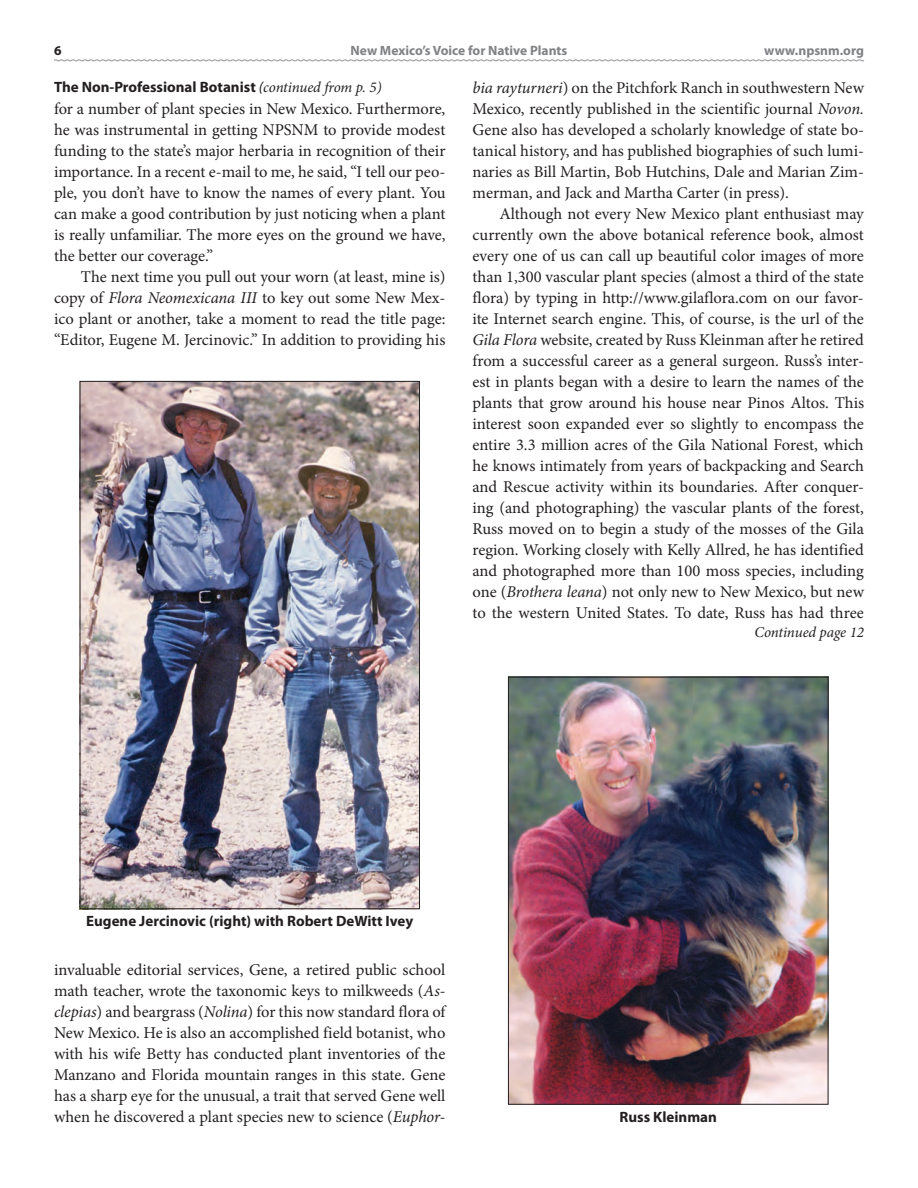
<style>
.page{position:relative;width:918px;height:1188px;background:#fff}
.page>*{position:absolute;margin:0;border:0;box-sizing:border-box;transform-origin:0 0}
.t1{font:16.5px/21px "Minion Pro";color:#231f20;text-align:justify}
.t2{font:700 15px "Myriad Pro";color:#231f20}
.t3{font:italic 15px "Minion Pro";letter-spacing:-.005em;color:#231f20}
.t4{font:700 13.5px "Myriad Pro";color:#808285}
.t5{font:700 13.5px "Myriad Pro";color:#231f20}
.s1{font-weight:400;font-style:italic}
.s2{font-family:"Minion Pro";font-weight:400;font-style:italic}
.s3{font-style:italic}
</style>
<div class="page">
<svg style="left:54px;top:59px;width:810px;height:3px"></svg>
<img style="left:82px;top:383px;width:336px;height:524px">
<img style="left:510px;top:679px;width:316px;height:424px">
<div style="left:508px;top:677px;width:320px;height:428px;border:1px solid #231f20"></div>
<p class="t5" style="left:54px;top:45px;width:9px">6</p>
<p class="t4" style="left:351px;top:45px;width:218px">New Mexico’s Voice for Native Plants</p>
<p class="t4" style="left:764px;top:45px;width:101px">www.npsnm.org</p>
<p class="t2" style="left:54px;top:81px;width:329px">The Non-Professional Botanist <span class="s1">(</span><span class="s2">continued from p. 5 )</span></p>
<p class="t1" style="left:472px;top:79px;width:393px"><span class="s3">bia rayturneri</span>) on the Pitchfork Ranch in southwestern New Mexico, recently published in the scientific journal <span class="s3">Novon.<br></span>Gene also has developed a scholarly knowledge of state bo&shy;tanical history, and has published biographies of such lumi&shy;naries as Bill Martin, Bob Hutchins, Dale and Marian Zim&shy;merman, and Jack and Martha Carter (in press).</p>
<p class="t1" style="left:472px;top:205px;width:393px;text-indent:27px">Although not every New Mexico plant enthusiast may currently own the above botanical reference book, almost every one of us can call up beautiful color images of more than 1,300 vascular plant species (almost a third of the state flora) by typing in http://www.gilaflora.com on our favor&shy;ite Internet search engine. This, of course, is the url of the <span class="s3">Gila Flora</span> website, created by Russ Kleinman after he retired from a successful career as a general surgeon. Russ’s inter&shy;est in plants began with a desire to learn the names of the plants that grow around his house near Pinos Altos. This interest soon expanded ever so slightly to encompass the entire 3.3 million acres of the Gila National Forest, which he knows intimately from years of backpacking and Search and Rescue activity within its boundaries. After conquer&shy;ing (and photographing) the vascular plants of the forest, Russ moved on to begin a study of the mosses of the Gila region. Working closely with Kelly Allred, he has identified and photographed more than 100 moss species, including one (<span class="s3">Brothera leana</span>) not only new to New Mexico, but new to the western United States. To date, Russ has had three</p>
<p class="t3" style="left:755px;top:626px;width:111px">Continued page 12</p>
<p class="t1" style="left:54px;top:100px;width:393px">for a number of plant species in New Mexico. Furthermore, he was instrumental in getting NPSNM to provide modest funding to the state’s major herbaria in recognition of their importance. In a recent e-mail to me, he said, “I tell our peo&shy;ple, you don’t have to know the names of every plant. You can make a good contribution by just noticing when a plant is really unfamiliar. The more eyes on the ground we have, the better our coverage.”</p>
<p class="t1" style="left:54px;top:268px;width:393px;text-indent:27px">The next time you pull out your worn (at least, mine is) copy of <span class="s3">Flora Neomexicana III</span> to key out some New Mex&shy;ico plant or another, take a moment to read the title page: “Editor, Eugene M. Jercinovic.” In addition to providing his</p>
<p class="t2" style="left:86px;top:916px;width:328px">Eugene Jercinovic (right) with Robert DeWitt Ivey</p>
<p class="t1" style="left:54px;top:961px;width:393px">invaluable editorial services, Gene, a retired public school math teacher, wrote the taxonomic keys to milkweeds (<span class="s3">As&shy;clepias</span>) and beargrass (<span class="s3">Nolina</span>) for this now standard flora of New Mexico. He is also an accomplished field botanist, who with his wife Betty has conducted plant inventories of the Manzano and Florida mountain ranges in this state. Gene has a sharp eye for the unusual, a trait that served Gene well when he discovered a plant species new to science (<span class="s3">Euphor-</span></p>
<p class="t2" style="left:620px;top:1111px;width:99px">Russ Kleinman</p>
</div>
